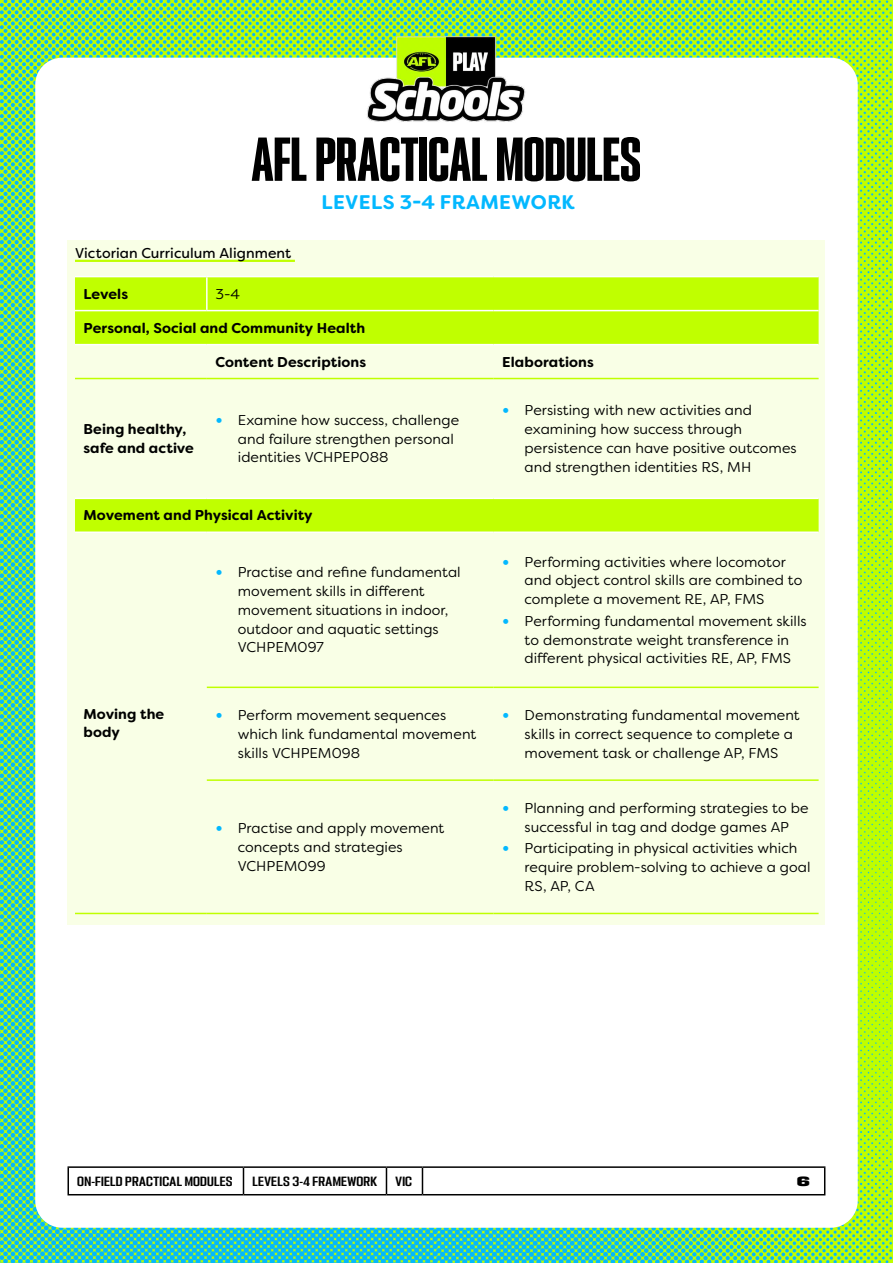
<style>
.page{position:relative;width:893px;height:1263px;background:#fff}
.page>*{position:absolute;margin:0;border:0;box-sizing:border-box;transform-origin:0 0}
.t1{font:55.5px "PODIUM Sharp 2.10";color:#000}
.t2{font:700 19.65px "Filson Soft";letter-spacing:.02em;color:#03b8ff}
.NEW_body{font:14.25px/18.8px "Filson Soft";letter-spacing:.005em;color:#000}
.Subhead_3{font:700 14.25px/18.8px "Filson Soft";letter-spacing:.01em;color:#000}
.NEW_body-2{font:14.25px "Filson Soft";letter-spacing:.005em;color:#000}
.t3{font:12px "PODIUM Sharp 4.9";letter-spacing:.02em;color:#000}
.t4{font:12px "PODIUM Sharp 7.12";color:#000}
.s1{font-weight:700;font-size:18px;color:#03b8ff}
</style>
<div class="page">
<img style="left:0;top:0;width:893px;height:1263px">
<div style="left:35px;top:58px;width:823px;height:1170px;background:#fff;border-radius:27px"></div>
<img style="left:332px;top:0;width:229px;height:122px">
<hr style="left:68px;top:1166px;width:175px;height:2px;background:#000">
<svg style="left:68px;top:1168px;width:1px;height:26px"></svg>
<hr style="left:243px;top:1166px;width:143px;height:2px;background:#000">
<svg style="left:243px;top:1168px;width:1px;height:26px"></svg>
<hr style="left:386px;top:1166px;width:36px;height:2px;background:#000">
<svg style="left:386px;top:1168px;width:1px;height:26px"></svg>
<hr style="left:422px;top:1166px;width:403px;height:2px;background:#000">
<svg style="left:422px;top:1168px;width:1px;height:26px"></svg>
<svg style="left:824px;top:1168px;width:1px;height:26px"></svg>
<hr style="left:68px;top:1194px;width:175px;height:1px;background:#000">
<hr style="left:243px;top:1194px;width:143px;height:1px;background:#000">
<hr style="left:386px;top:1194px;width:36px;height:1px;background:#000">
<hr style="left:422px;top:1194px;width:403px;height:1px;background:#000">
<div style="left:67px;top:240px;width:758px;height:685px;background:#f9ffe6"></div>
<hr style="left:75px;top:260px;width:220px;height:2px;background:#c0ff00">
<svg style="left:75px;top:277px;width:744px;height:254px"></svg>
<hr style="left:75px;top:276px;width:132px;height:1px;background:#fff">
<hr style="left:207px;top:276px;width:287px;height:1px;background:#fff">
<hr style="left:206px;top:277px;width:2px;height:33px;background:#fff">
<hr style="left:494px;top:276px;width:325px;height:1px;background:#fff">
<hr style="left:75px;top:310px;width:132px;height:1px;background:#fff">
<hr style="left:207px;top:310px;width:287px;height:1px;background:#fff">
<hr style="left:494px;top:310px;width:325px;height:1px;background:#fff">
<hr style="left:75px;top:344px;width:132px;height:1px;background:#fff">
<hr style="left:207px;top:344px;width:287px;height:1px;background:#fff">
<hr style="left:494px;top:344px;width:325px;height:1px;background:#fff">
<hr style="left:75px;top:498px;width:132px;height:1px;background:#fff">
<hr style="left:207px;top:498px;width:287px;height:1px;background:#fff">
<hr style="left:494px;top:498px;width:325px;height:1px;background:#fff">
<hr style="left:75px;top:531px;width:132px;height:2px;background:#fff">
<hr style="left:207px;top:531px;width:287px;height:2px;background:#fff">
<hr style="left:494px;top:531px;width:325px;height:2px;background:#fff">
<hr style="left:75px;top:378px;width:132px;height:1px;background:#c0ff00">
<hr style="left:207px;top:378px;width:287px;height:1px;background:#c0ff00">
<hr style="left:494px;top:378px;width:325px;height:1px;background:#c0ff00">
<hr style="left:207px;top:686px;width:287px;height:2px;background:#c0ff00">
<hr style="left:494px;top:686px;width:325px;height:2px;background:#c0ff00">
<hr style="left:207px;top:779px;width:287px;height:2px;background:#c0ff00">
<hr style="left:494px;top:779px;width:325px;height:2px;background:#c0ff00">
<hr style="left:75px;top:913px;width:132px;height:1px;background:#c0ff00">
<hr style="left:207px;top:913px;width:287px;height:1px;background:#c0ff00">
<hr style="left:494px;top:913px;width:325px;height:1px;background:#c0ff00">
<h1 class="t1" style="left:252px;top:124px;width:391px">AFL PRACTICAL MODULES</h1>
<h2 class="t2" style="left:321px;top:190px;width:255px">LEVELS 3-4 FRAMEWORK</h2>
<p class="NEW_body-2" style="left:75px;top:244px;width:218px">Victorian Curriculum Alignment</p>
<p class="Subhead_3" style="left:84px;top:284px;width:46px">Levels</p>
<p class="NEW_body" style="left:215px;top:284px;width:26px">3-4</p>
<p class="Subhead_3" style="left:84px;top:318px;width:283px">Personal, Social and Community Health</p>
<p class="Subhead_3" style="left:215px;top:352px;width:152px">Content Descriptions</p>
<p class="Subhead_3" style="left:502px;top:352px;width:93px">Elaborations</p>
<p class="Subhead_3" style="left:84px;top:420px;width:112px">Being healthy, safe and active</p>
<p class="NEW_body" style="left:238px;top:410px;width:223px;text-indent:-22px"><span class="s1">•</span> Examine how success, challenge and failure strengthen personal identities VCHPEP088</p>
<p class="NEW_body" style="left:525px;top:401px;width:274px;text-indent:-22px"><span class="s1">•</span> Persisting with new activities and examining how success through persistence can have positive outcomes and strengthen identities RS, MH</p>
<p class="Subhead_3" style="left:84px;top:506px;width:231px">Movement and Physical Activity</p>
<p class="Subhead_3" style="left:84px;top:704px;width:82px">Moving the body</p>
<p class="NEW_body" style="left:238px;top:563px;width:224px;text-indent:-22px"><span class="s1">•</span> Practise and refine fundamental movement skills in different movement situations in indoor, outdoor and aquatic settings<br>VCHPEM097</p>
<p class="NEW_body" style="left:525px;top:552px;width:279px;text-indent:-22px"><span class="s1">•</span> Performing activities where locomotor and object control skills are combined to complete a movement RE, AP, FMS</p>
<p class="NEW_body" style="left:502px;top:611px;width:306px;text-align:center"><span class="s1">•</span> Performing fundamental movement skills to demonstrate weight transference in different physical activities RE, AP, FMS</p>
<p class="NEW_body" style="left:238px;top:706px;width:240px;text-indent:-22px"><span class="s1">•</span> Perform movement sequences which link fundamental movement skills VCHPEM098</p>
<p class="NEW_body" style="left:525px;top:706px;width:277px;text-indent:-22px"><span class="s1">•</span> Demonstrating fundamental movement skills in correct sequence to complete a movement task or challenge AP, FMS</p>
<p class="NEW_body" style="left:238px;top:819px;width:208px;text-indent:-22px"><span class="s1">•</span> Practise and apply movement concepts and strategies<br>VCHPEM099</p>
<p class="NEW_body" style="left:502px;top:798px;width:308px;text-align:center"><span class="s1">•</span> Planning and performing strategies to be successful in tag and dodge games AP</p>
<p class="NEW_body" style="left:525px;top:839px;width:287px;text-indent:-22px"><span class="s1">•</span> Participating in physical activities which require problem-solving to achieve a goal<br>RS, AP, CA</p>
<p class="t3" style="left:77px;top:1173px;width:157px">ON-FIELD PRACTICAL MODULES</p>
<p class="t3" style="left:252px;top:1173px;width:126px">LEVELS 3-4 FRAMEWORK</p>
<p class="t3" style="left:395px;top:1173px;width:18px">VIC</p>
<p class="t4" style="left:797px;top:1173px;width:14px">6</p>
</div>
